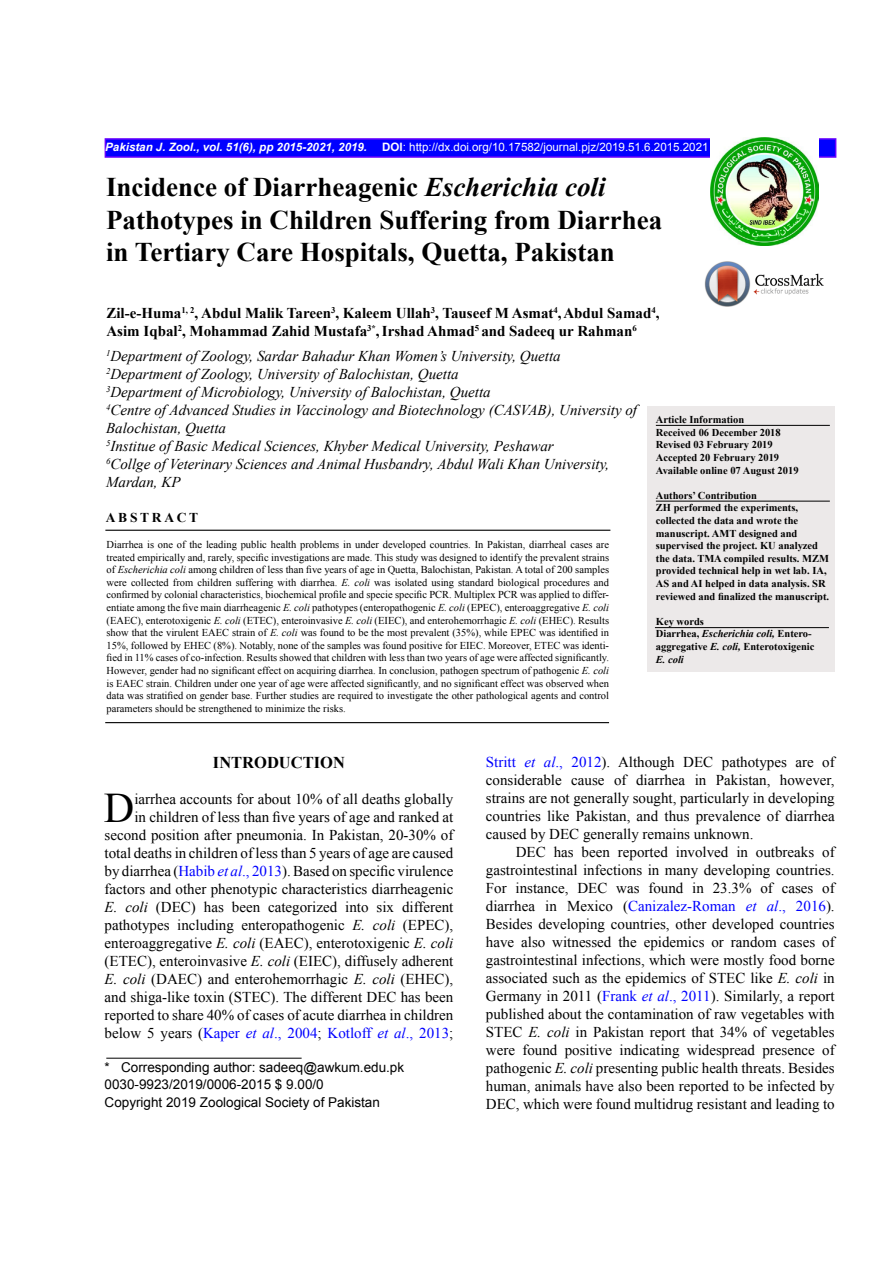
<style>
.page{position:relative;width:893px;height:1263px;background:#fff}
.page>*{position:absolute;margin:0;border:0;box-sizing:border-box;transform-origin:0 0}
.t1{font:42.15px "Times New Roman";color:#000}
.t2{font:700 27px/32.4px "Times New Roman";color:#000}
.t3{font:700 16.5px "Times New Roman";color:#000}
.t4{font:15px/18px "Times New Roman";color:#000;text-align:justify}
.t5{font:italic 15px/18px "Times New Roman";color:#000}
.t6{font:700 15px/18px "Times New Roman";color:#000}
.t7{font:13.5px/16.2px "Arial";color:#000}
.t8{font:700 13.5px "Times New Roman";letter-spacing:.2em;color:#000}
.t9{font:11.55px "Arial";color:#fff}
.t10{font:italic 700 11.55px "Arial";color:#fff}
.t11{font:10.5px/12.6px "Times New Roman";color:#000;text-align:justify}
.t12{font:700 10.5px/12.6px "Times New Roman";color:#000}
.s1{font-weight:700}
.s2{font-style:italic}
.s3{color:#00f}
.s4{font-style:italic;color:#00f}
</style>
<div class="page">
<img style="left:704px;top:261px;width:120px;height:45px">
<div style="left:105px;top:138px;width:731px;height:20px;background:#00f;border:2px solid #60f"></div>
<img style="left:710px;top:138px;width:108px;height:108px">
<div style="left:647px;top:406px;width:187px;height:266px;background:#ece9e9"></div>
<hr style="left:656px;top:501px;width:174px;height:1px;background:#000">
<hr style="left:105px;top:530px;width:505px;height:1px;background:#000">
<hr style="left:105px;top:722px;width:504px;height:1px;background:#000">
<hr style="left:656px;top:425px;width:174px;height:1px;background:#000">
<hr style="left:106px;top:1058px;width:196px;height:1px;background:#000">
<hr style="left:655px;top:627px;width:174px;height:1px;background:#000">
<p class="t10" style="left:105px;top:139px;width:263px">Pakistan J. Zool., vol. 51(6), pp 2015-2021, 2019.</p>
<p class="t9" style="left:382px;top:140px;width:328px"><span class="s1">DOI</span>: http://dx.doi.org/10.17582/journal.pjz/2019.51.6.2015.2021</p>
<h2 class="t2" style="left:106px;top:171px;width:558px">Incidence of Diarrheagenic <span class="s2">Escherichia coli<br></span>Pathotypes in Children Suffering from Diarrhea in Tertiary Care Hospitals, Quetta, Pakistan</h2>
<p class="t6" style="left:106px;top:304px;width:554px">Zil-e-Huma<sup>1,</sup> <sup>2</sup>, Abdul Malik Tareen<sup>3</sup>, Kaleem Ullah<sup>3</sup>, Tauseef M Asmat<sup>4</sup>,Abdul Samad<sup>4</sup>,<br>Asim Iqbal<sup>2</sup>, Mohammad Zahid Mustafa<sup>3*</sup>,Irshad Ahmad<sup>5</sup> and Sadeeq ur Rahman<sup>6</sup></p>
<p class="t5" style="left:106px;top:346px;width:533px"><sup>1</sup>Department of Zoology, Sardar Bahadur Khan Women’s University, Quetta <sup>2</sup>Department of Zoology, University of Balochistan, Quetta<br><sup>3</sup>Department of Microbiology, University of Balochistan, Quetta<br><sup>4</sup>Centre of Advanced Studies in Vaccinology and Biotechnology (CASVAB), University of Balochistan, Quetta<br><sup>5</sup>Institue of Basic Medical Sciences, Khyber Medical University, Peshawar<br><sup>6</sup>Collge of Veterinary Sciences and Animal Husbandry, Abdul Wali Khan University, Mardan, KP</p>
<p class="t12" style="left:656px;top:413px;width:144px">Article Information<br>Received 06 December 2018<br>Revised 03 February 2019<br>Accepted 20 February 2019<br>Available online 07 August 2019</p>
<p class="t12" style="left:656px;top:489px;width:175px">Authors’ Contribution<br>ZH performed the experiments, collected the data and wrote the manuscript. AMT designed and supervised the project. KU analyzed the data. TMA compiled results. MZM provided technical help in wet lab. IA, AS and AI helped in data analysis. SR reviewed and finalized the manuscript.</p>
<p class="t12" style="left:656px;top:615px;width:160px">Key words<br>Diarrhea, <span class="s2">Escherichia coli,</span> Entero&shy;aggregative <span class="s2">E. coli,</span> Enterotoxigenic<br><span class="s2">E. coli</span></p>
<p class="t8" style="left:106px;top:508px;width:94px">ABSTRACT</p>
<p class="t11" style="left:107px;top:538px;width:504px">Diarrhea is one of the leading public health problems in under developed countries. In Pakistan, diarrheal cases are treated empirically and, rarely, specific investigations are made. This study was designed to identify the prevalent strains of <span class="s2">Escherichia coli</span> among children of less than five years of age in Quetta, Balochistan, Pakistan. A total of 200 samples were collected from children suffering with diarrhea. <span class="s2">E. coli</span> was isolated using standard biological procedures and confirmed by colonial characteristics, biochemical profile and specie specific PCR. Multiplex PCR was applied to differ&shy;entiate among the five main diarrheagenic <span class="s2">E. coli</span> pathotypes (enteropathogenic <span class="s2">E. coli</span> (EPEC), enteroaggregative <span class="s2">E. coli </span>(EAEC), enterotoxigenic <span class="s2">E. coli</span> (ETEC), enteroinvasive <span class="s2">E. coli</span> (EIEC), and enterohemorrhagic <span class="s2">E. coli</span> (EHEC). Results show that the virulent EAEC strain of <span class="s2">E. coli</span> was found to be the most prevalent (35%), while EPEC was identified in 15%, followed by EHEC (8%). Notably, none of the samples was found positive for EIEC. Moreover, ETEC was identi&shy;fied in 11% cases of co-infection. Results showed that children with less than two years of age were affected significantly.<br>However, gender had no significant effect on acquiring diarrhea. In conclusion, pathogen spectrum of pathogenic <span class="s2">E. coli </span>is EAEC strain. Children under one year of age were affected significantly, and no significant effect was observed when data was stratified on gender base. Further studies are required to investigate the other pathological agents and control parameters should be strengthened to minimize the risks.</p>
<p class="t3" style="left:213px;top:751px;width:133px">INTRODUCTION</p>
<p class="t4" style="left:105px;top:790px;width:350px;text-align:right">iarrhea accounts for about 10% of all deaths globally<br>in children of less than five years of age and ranked at second position after pneumonia. In Pakistan, 20-30% of total deaths in children of less than 5 years of age are caused by diarrhea (<span class="s3">Habib</span> <span class="s4">et al</span><span class="s3">., 2013</span>). Based on specific virulence factors and other phenotypic characteristics diarrheagenic <span class="s2">E. coli</span> (DEC) has been categorized into six different pathotypes including enteropathogenic <span class="s2">E. coli</span> (EPEC), enteroaggregative <span class="s2">E. coli</span> (EAEC), enterotoxigenic <span class="s2">E. coli </span>(ETEC), enteroinvasive <span class="s2">E. coli</span> (EIEC), diffusely adherent <span class="s2">E. coli</span> (DAEC) and enterohemorrhagic <span class="s2">E. coli</span> (EHEC), and shiga-like toxin (STEC). The different DEC has been reported to share 40% of cases of acute diarrhea in children below 5 years (<span class="s3">Kaper</span> <span class="s4">et al</span><span class="s3">., 2004</span>; <span class="s3">Kotloff</span> <span class="s4">et al</span><span class="s3">., 2013</span>;</p>
<p class="t7" style="left:105px;top:1060px;width:301px">* Corresponding author: sadeeq@awkum.edu.pk<br>0030-9923/2019/0006-2015 $ 9.00/0</p>
<p class="t7" style="left:105px;top:1094px;width:277px">Copyright 2019 Zoological Society of Pakistan</p>
<h1 class="t1" style="left:104px;top:780px;width:32px">D</h1>
<p class="t4" style="left:486px;top:753px;width:350px"><span class="s3">Stritt</span> <span class="s4">et al</span><span class="s3">., 2012</span>). Although DEC pathotypes are of considerable cause of diarrhea in Pakistan, however, strains are not generally sought, particularly in developing countries like Pakistan, and thus prevalence of diarrhea caused by DEC generally remains unknown.</p>
<p class="t4" style="left:486px;top:843px;width:350px;text-indent:30px">DEC has been reported involved in outbreaks of gastrointestinal infections in many developing countries.<br>For instance, DEC was found in 23.3% of cases of diarrhea in Mexico (<span class="s3">Canizalez-Roman</span> <span class="s4">et al</span><span class="s3">., 2016</span>).<br>Besides developing countries, other developed countries have also witnessed the epidemics or random cases of gastrointestinal infections, which were mostly food borne associated such as the epidemics of STEC like <span class="s2">E. coli</span> in Germany in 2011 (<span class="s3">Frank</span> <span class="s4">et al</span><span class="s3">., 2011</span>). Similarly, a report published about the contamination of raw vegetables with STEC <span class="s2">E. coli</span> in Pakistan report that 34% of vegetables were found positive indicating widespread presence of pathogenic <span class="s2">E. coli</span> presenting public health threats. Besides human, animals have also been reported to be infected by DEC, which were found multidrug resistant and leading to</p>
</div>
